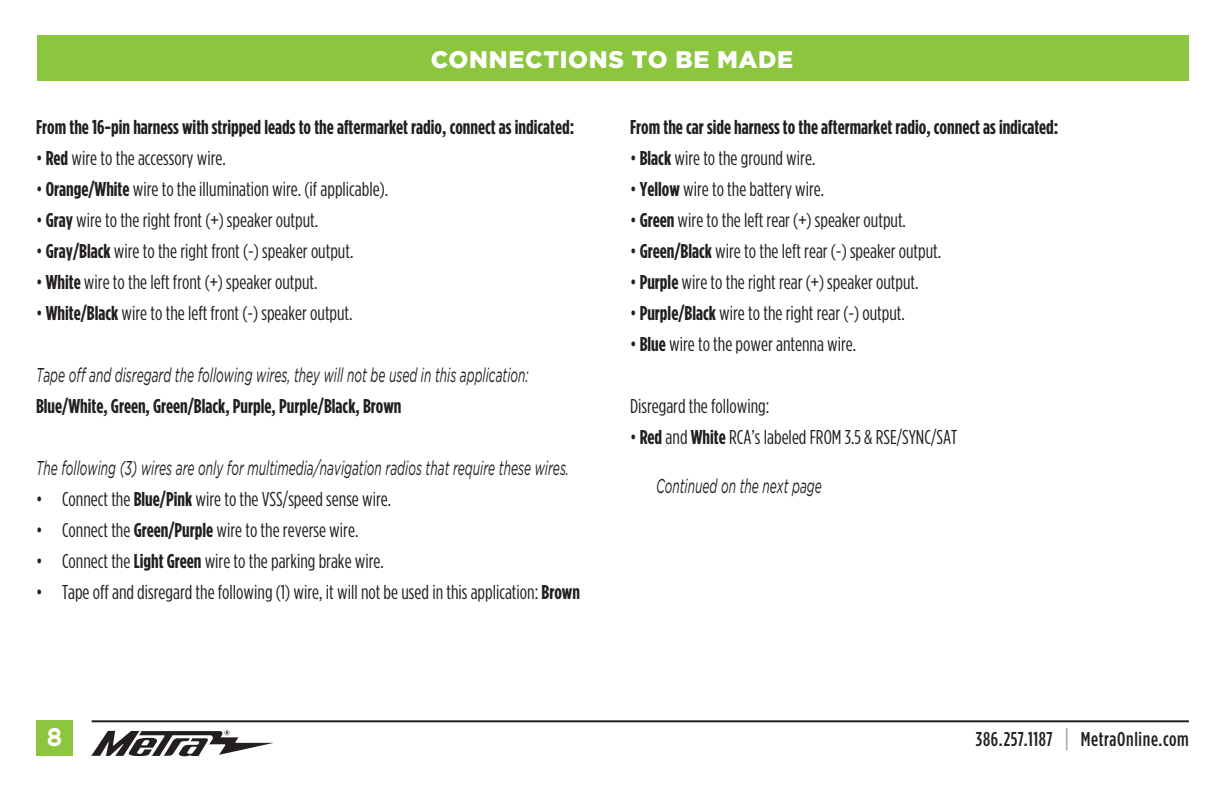
<style>
.page{position:relative;width:1224px;height:792px;background:#fff}
.page>*{position:absolute;margin:0;border:0;box-sizing:border-box;transform-origin:0 0}
.t1{font:900 24px "Gotham";letter-spacing:.03em;color:#fff}
.t2{font:500 24px "Gotham";color:#fff}
.t3{font:20px "Gotham Condensed";color:#231f20}
.t4{font:700 20px "Gotham Condensed";color:#231f20}
.t5{font:italic 20px "Gotham";color:#231f20;scale:.6 1}
.t6{font:500 20px "Gotham Condensed";letter-spacing:.03em;color:#231f20}
.s1{font-weight:700}
.s2{font-size:26px;color:#a8a9ad}
</style>
<div class="page">
<div style="left:37px;top:720px;width:36px;height:36px;background:#8bc63e"></div>
<div style="left:37px;top:36px;width:1152px;height:45px;background:#8bc63e"></div>
<svg style="left:91px;top:730px;width:183px;height:27px"></svg>
<hr style="left:92px;top:720px;width:1097px;height:2px;background:#231f20">
<p class="t1" style="left:431px;top:46px;width:364px">CONNECTIONS TO BE MADE</p>
<p class="t4" style="left:36px;top:116px;width:540px">From the 16-pin harness with stripped leads to the aftermarket radio, connect as indicated:</p>
<p class="t3" style="left:36px;top:147px;width:191px">• <span class="s1">Red</span> wire to the accessory wire.</p>
<p class="t3" style="left:36px;top:178px;width:354px">• <span class="s1">Orange/White</span> wire to the illumination wire. (if applicable).</p>
<p class="t3" style="left:36px;top:209px;width:284px">• <span class="s1">Gray</span> wire to the right front (+) speaker output.</p>
<p class="t3" style="left:36px;top:240px;width:319px">• <span class="s1">Gray/Black</span> wire to the right front (-) speaker output.</p>
<p class="t3" style="left:36px;top:271px;width:283px">• <span class="s1">White</span> wire to the left front (+) speaker output.</p>
<p class="t3" style="left:36px;top:302px;width:318px">• <span class="s1">White/Black</span> wire to the left front (-) speaker output.</p>
<p class="t5" style="left:36px;top:364px;width:823px">Tape off and disregard the following wires, they will not be used in this application:</p>
<p class="t4" style="left:36px;top:395px;width:367px">Blue/White, Green, Green/Black, Purple, Purple/Black, Brown</p>
<p class="t5" style="left:36px;top:457px;width:890px">The following (3) wires are only for multimedia/navigation radios that require these wires.</p>
<p class="t3" style="left:36px;top:488px;width:357px">• Connect the <span class="s1">Blue/Pink</span> wire to the VSS/speed sense wire.</p>
<p class="t3" style="left:36px;top:519px;width:324px">• Connect the <span class="s1">Green/Purple</span> wire to the reverse wire.</p>
<p class="t3" style="left:36px;top:550px;width:349px">• Connect the <span class="s1">Light Green</span> wire to the parking brake wire.</p>
<p class="t3" style="left:36px;top:581px;width:546px">• Tape off and disregard the following (1) wire, it will not be used in this application: <span class="s1">Brown</span></p>
<p class="t4" style="left:630px;top:116px;width:430px">From the car side harness to the aftermarket radio, connect as indicated:</p>
<p class="t3" style="left:630px;top:147px;width:187px">• <span class="s1">Black</span> wire to the ground wire.</p>
<p class="t3" style="left:630px;top:178px;width:196px">• <span class="s1">Yellow</span> wire to the battery wire.</p>
<p class="t3" style="left:630px;top:209px;width:278px">• <span class="s1">Green</span> wire to the left rear (+) speaker output.</p>
<p class="t3" style="left:630px;top:240px;width:313px">• <span class="s1">Green/Black</span> wire to the left rear (-) speaker output.</p>
<p class="t3" style="left:630px;top:271px;width:290px">• <span class="s1">Purple</span> wire to the right rear (+) speaker output.</p>
<p class="t3" style="left:630px;top:302px;width:276px">• <span class="s1">Purple/Black</span> wire to the right rear (-) output.</p>
<p class="t3" style="left:630px;top:333px;width:228px">• <span class="s1">Blue</span> wire to the power antenna wire.</p>
<p class="t3" style="left:630px;top:395px;width:141px">Disregard the following:</p>
<p class="t3" style="left:630px;top:426px;width:329px">• <span class="s1">Red</span> and <span class="s1">White</span> RCA’s labeled FROM 3.5 &amp; RSE/SYNC/SAT</p>
<p class="t5" style="left:656px;top:475px;width:278px">Continued on the next page</p>
<p class="t2" style="left:47px;top:723px;width:17px">8</p>
<p class="t6" style="left:976px;top:728px;width:215px">386.257.1187 <span class="s2">|</span> MetraOnline.com</p>
</div>
